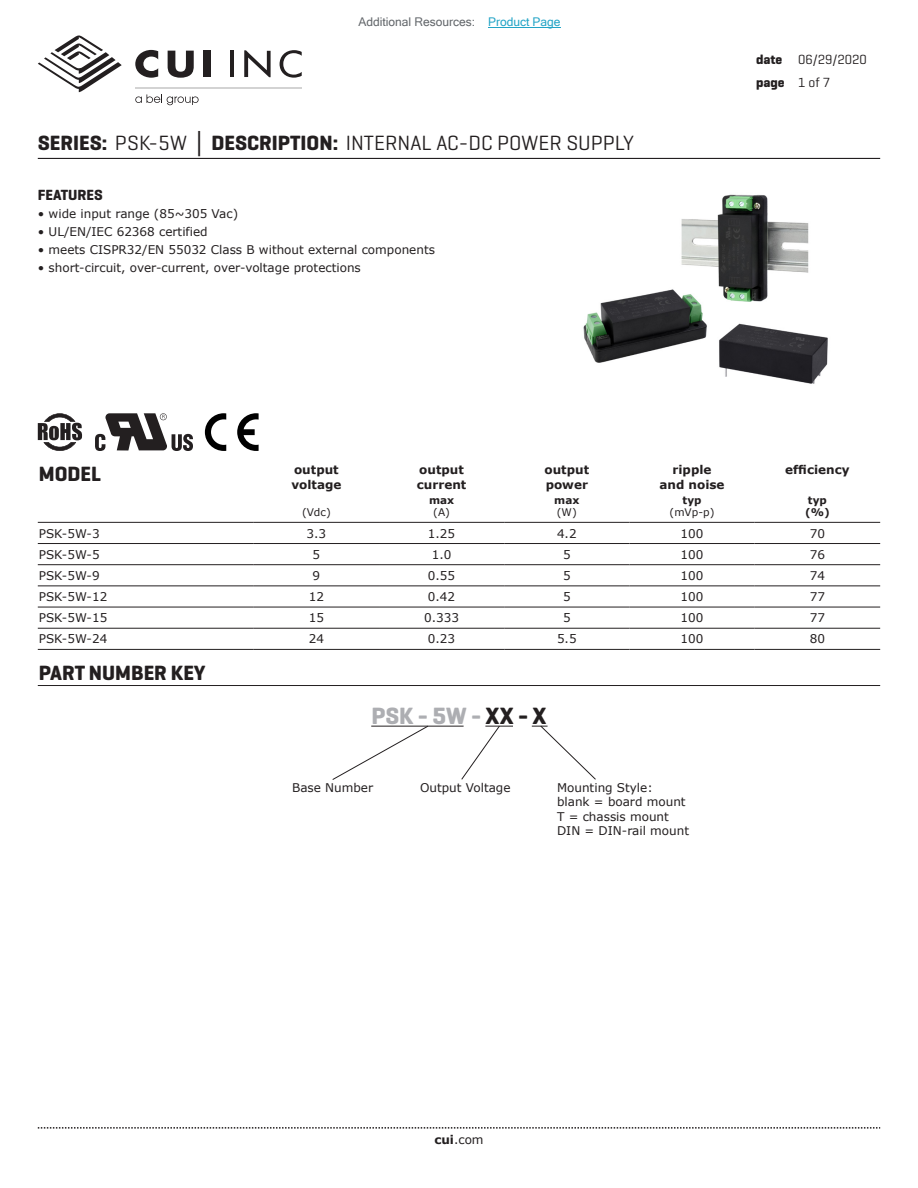
<style>
.page{position:relative;width:918px;height:1188px;background:#fff}
.page>*{position:absolute;margin:0;border:0;box-sizing:border-box;transform-origin:0 0}
.t1{font:700 24px "Geogrotesque";color:#adaeb2}
.t2{font:21px "Geogrotesque";color:#231f20}
.t3{font:700 21px "Geogrotesque";color:#231f20}
.t4{font:700 15px "Geogrotesque";color:#231f20}
.t5{font:13.5px/22.5px "Geogrotesque";color:#231f20}
.t6{font:12px/14.4px "Verdana";color:#231f20}
.t7{font:700 12px/14.4px "Verdana";color:#231f20}
.t8{font:12px "Microsoft Sans Serif";color:#63676b}
.t9{font:10.5px "Verdana";color:#231f20}
.t10{font:700 10.5px/12.6px "Verdana";color:#231f20}
.s1{color:#23a4c6}
.s2{font-weight:700}
.s3{font-family:"Verdana";font-weight:700}
.s4{color:#231f20}
</style>
<div class="page">
<svg style="left:38px;top:1127px;width:842px;height:2px"></svg>
<hr style="left:38px;top:158px;width:842px;height:1px;background:#231f20">
<svg style="left:38px;top:35px;width:84px;height:58px"></svg>
<hr style="left:230px;top:51px;width:4px;height:26px;background:#231f20">
<svg style="left:244px;top:50px;width:27px;height:27px"></svg>
<svg style="left:280px;top:50px;width:22px;height:28px"></svg>
<svg style="left:135px;top:50px;width:23px;height:28px"></svg>
<svg style="left:168px;top:51px;width:26px;height:27px"></svg>
<div style="left:203px;top:51px;width:8px;height:26px;background:#231f20"></div>
<svg style="left:135px;top:94px;width:64px;height:11px"></svg>
<hr style="left:135px;top:88px;width:167px;height:1px;background:#231f20">
<hr style="left:38px;top:522px;width:216px;height:1px;background:#231f20">
<hr style="left:254px;top:522px;width:125px;height:1px;background:#231f20">
<hr style="left:379px;top:522px;width:125px;height:1px;background:#231f20">
<hr style="left:504px;top:522px;width:125px;height:1px;background:#231f20">
<hr style="left:629px;top:522px;width:126px;height:1px;background:#231f20">
<hr style="left:755px;top:522px;width:125px;height:1px;background:#231f20">
<hr style="left:38px;top:543px;width:216px;height:1px;background:#231f20">
<hr style="left:254px;top:543px;width:125px;height:1px;background:#231f20">
<hr style="left:379px;top:543px;width:125px;height:1px;background:#231f20">
<hr style="left:504px;top:543px;width:125px;height:1px;background:#231f20">
<hr style="left:629px;top:543px;width:126px;height:1px;background:#231f20">
<hr style="left:755px;top:543px;width:125px;height:1px;background:#231f20">
<hr style="left:38px;top:564px;width:216px;height:1px;background:#231f20">
<hr style="left:254px;top:564px;width:125px;height:1px;background:#231f20">
<hr style="left:379px;top:564px;width:125px;height:1px;background:#231f20">
<hr style="left:504px;top:564px;width:125px;height:1px;background:#231f20">
<hr style="left:629px;top:564px;width:126px;height:1px;background:#231f20">
<hr style="left:755px;top:564px;width:125px;height:1px;background:#231f20">
<hr style="left:38px;top:586px;width:216px;height:1px;background:#231f20">
<hr style="left:254px;top:586px;width:125px;height:1px;background:#231f20">
<hr style="left:379px;top:586px;width:125px;height:1px;background:#231f20">
<hr style="left:504px;top:586px;width:125px;height:1px;background:#231f20">
<hr style="left:629px;top:586px;width:126px;height:1px;background:#231f20">
<hr style="left:755px;top:586px;width:125px;height:1px;background:#231f20">
<hr style="left:38px;top:607px;width:216px;height:1px;background:#231f20">
<hr style="left:254px;top:607px;width:125px;height:1px;background:#231f20">
<hr style="left:379px;top:607px;width:125px;height:1px;background:#231f20">
<hr style="left:504px;top:607px;width:125px;height:1px;background:#231f20">
<hr style="left:629px;top:607px;width:126px;height:1px;background:#231f20">
<hr style="left:755px;top:607px;width:125px;height:1px;background:#231f20">
<hr style="left:38px;top:628px;width:216px;height:1px;background:#231f20">
<hr style="left:254px;top:628px;width:125px;height:1px;background:#231f20">
<hr style="left:379px;top:628px;width:125px;height:1px;background:#231f20">
<hr style="left:504px;top:628px;width:125px;height:1px;background:#231f20">
<hr style="left:629px;top:628px;width:126px;height:1px;background:#231f20">
<hr style="left:755px;top:628px;width:125px;height:1px;background:#231f20">
<hr style="left:38px;top:649px;width:216px;height:1px;background:#231f20">
<hr style="left:254px;top:649px;width:125px;height:1px;background:#231f20">
<hr style="left:379px;top:649px;width:125px;height:1px;background:#231f20">
<hr style="left:504px;top:649px;width:125px;height:1px;background:#231f20">
<hr style="left:629px;top:649px;width:126px;height:1px;background:#231f20">
<hr style="left:755px;top:649px;width:125px;height:1px;background:#231f20">
<hr style="left:38px;top:685px;width:842px;height:1px;background:#231f20">
<hr style="left:371px;top:726px;width:93px;height:1px;background:#231f20">
<svg style="left:332px;top:725px;width:97px;height:55px"></svg>
<svg style="left:95px;top:413px;width:98px;height:38px"></svg>
<svg style="left:38px;top:413px;width:44px;height:38px"></svg>
<svg style="left:205px;top:413px;width:54px;height:38px"></svg>
<svg style="left:461px;top:725px;width:52px;height:55px"></svg>
<svg style="left:532px;top:725px;width:64px;height:55px"></svg>
<img style="left:583px;top:194px;width:245px;height:190px">
<hr style="left:488px;top:27px;width:73px;height:1px;background:#23a4c6">
<p class="t8" style="left:358px;top:15px;width:204px">Additional Resources: <span class="s1">Product Page</span></p>
<h2 class="t2" style="left:38px;top:130px;width:598px"><span class="s2">SERIES:</span> PSK-5W <span class="s3">│</span> <span class="s2">DESCRIPTION:</span> INTERNAL AC-DC POWER SUPPLY</h2>
<p class="t4" style="left:38px;top:186px;width:67px">FEATURES</p>
<p class="t6" style="left:38px;top:207px;width:202px">• wide input range (85~305 Vac)</p>
<p class="t6" style="left:38px;top:225px;width:171px">• UL/EN/IEC 62368 certified</p>
<p class="t6" style="left:38px;top:243px;width:399px">• meets CISPR32/EN 55032 Class B without external components</p>
<p class="t6" style="left:38px;top:261px;width:325px">• short-circuit, over-current, over-voltage protections</p>
<p class="t5" style="left:756px;top:48px;width:112px"><span class="s2">date</span> 06/29/2020 <span class="s2">page</span> 1 of 7</p>
<h2 class="t3" style="left:39px;top:461px;width:64px">MODEL</h2>
<p class="t7" style="left:291px;top:463px;width:51px">output voltage</p>
<p class="t7" style="left:417px;top:463px;width:51px">output current</p>
<p class="t7" style="left:545px;top:463px;width:46px">output power</p>
<p class="t7" style="left:660px;top:463px;width:67px;text-align:center">ripple and noise</p>
<p class="t7" style="left:785px;top:463px;width:66px">efficiency</p>
<p class="t9" style="left:302px;top:506px;width:30px">(Vdc)</p>
<p class="t10" style="left:683px;top:494px;width:20px">typ</p>
<p class="t9" style="left:670px;top:506px;width:46px">(mVp-p)</p>
<p class="t10" style="left:805px;top:494px;width:26px">typ (%)</p>
<p class="t10" style="left:429px;top:494px;width:27px">max</p>
<p class="t9" style="left:433px;top:506px;width:18px">(A)</p>
<p class="t10" style="left:554px;top:494px;width:27px">max</p>
<p class="t9" style="left:557px;top:506px;width:21px">(W)</p>
<p class="t6" style="left:39px;top:526px;width:62px">PSK-5W-3</p>
<p class="t6" style="left:307px;top:526px;width:21px">3.3</p>
<p class="t6" style="left:428px;top:526px;width:29px">1.25</p>
<p class="t6" style="left:557px;top:526px;width:21px">4.2</p>
<p class="t6" style="left:681px;top:526px;width:24px">100</p>
<p class="t6" style="left:810px;top:526px;width:17px">70</p>
<p class="t6" style="left:39px;top:547px;width:62px">PSK-5W-5</p>
<p class="t6" style="left:313px;top:547px;width:9px">5</p>
<p class="t6" style="left:432px;top:547px;width:21px">1.0</p>
<p class="t6" style="left:563px;top:547px;width:9px">5</p>
<p class="t6" style="left:681px;top:547px;width:24px">100</p>
<p class="t6" style="left:810px;top:547px;width:17px">76</p>
<p class="t6" style="left:39px;top:568px;width:62px">PSK-5W-9</p>
<p class="t6" style="left:313px;top:568px;width:9px">9</p>
<p class="t6" style="left:428px;top:568px;width:29px">0.55</p>
<p class="t6" style="left:563px;top:568px;width:9px">5</p>
<p class="t6" style="left:681px;top:568px;width:24px">100</p>
<p class="t6" style="left:810px;top:568px;width:17px">74</p>
<p class="t6" style="left:39px;top:590px;width:70px">PSK-5W-12</p>
<p class="t6" style="left:309px;top:590px;width:17px">12</p>
<p class="t6" style="left:428px;top:590px;width:29px">0.42</p>
<p class="t6" style="left:563px;top:590px;width:9px">5</p>
<p class="t6" style="left:681px;top:590px;width:24px">100</p>
<p class="t6" style="left:810px;top:590px;width:17px">77</p>
<p class="t6" style="left:39px;top:611px;width:70px">PSK-5W-15</p>
<p class="t6" style="left:309px;top:611px;width:17px">15</p>
<p class="t6" style="left:424px;top:611px;width:36px">0.333</p>
<p class="t6" style="left:563px;top:611px;width:9px">5</p>
<p class="t6" style="left:681px;top:611px;width:24px">100</p>
<p class="t6" style="left:810px;top:611px;width:17px">77</p>
<p class="t6" style="left:39px;top:632px;width:70px">PSK-5W-24</p>
<p class="t6" style="left:309px;top:632px;width:17px">24</p>
<p class="t6" style="left:428px;top:632px;width:29px">0.23</p>
<p class="t6" style="left:557px;top:632px;width:21px">5.5</p>
<p class="t6" style="left:681px;top:632px;width:24px">100</p>
<p class="t6" style="left:810px;top:632px;width:17px">80</p>
<h2 class="t3" style="left:39px;top:659px;width:168px">PART NUMBER KEY</h2>
<h1 class="t1" style="left:371px;top:701px;width:177px">PSK - 5W - <span class="s4">XX - X</span></h1>
<p class="t6" style="left:292px;top:781px;width:83px">Base Number</p>
<p class="t6" style="left:420px;top:781px;width:92px">Output Voltage</p>
<p class="t6" style="left:557px;top:781px;width:134px">Mounting Style:<br>blank = board mount<br>T = chassis mount<br>DIN = DIN-rail mount</p>
<p class="t6" style="left:434px;top:1133px;width:51px"><span class="s2">cui</span>.com</p>
</div>
